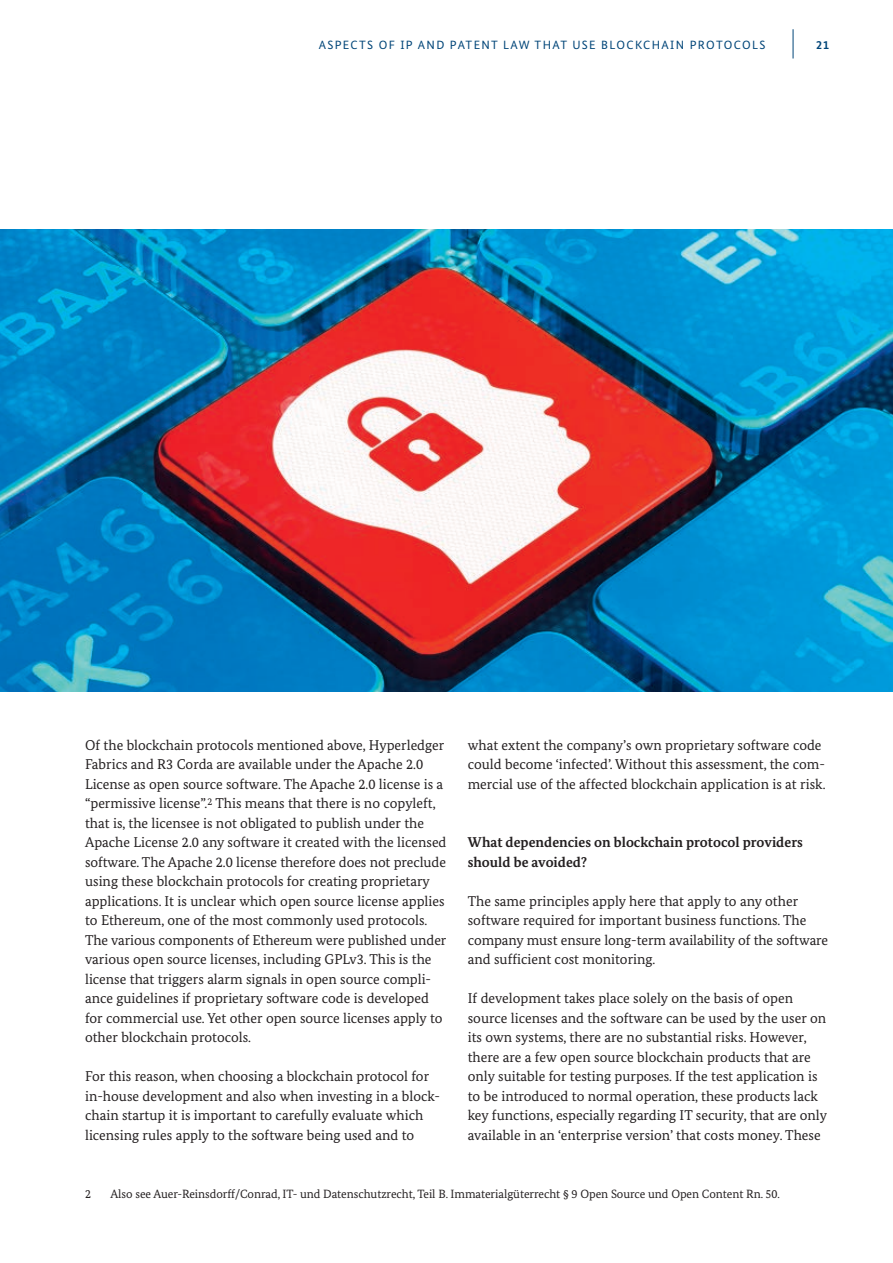
<style>
.page{position:relative;width:893px;height:1263px;background:#fff}
.page>*{position:absolute;margin:0;border:0;box-sizing:border-box;transform-origin:0 0}
.t1{font:14.25px/19.5px "Bundes Serif";color:#231f20}
.t2{font:700 14.25px/19.5px "Bundes Serif";color:#231f20}
.t3{font:12px "Bundes Serif";letter-spacing:-.005em;color:#231f20}
.t4{font:12px "Bundes Sans";letter-spacing:.11em;color:#004578}
.t5{font:700 12px "Bundes Sans";color:#004578}
</style>
<div class="page">
<hr style="left:793px;top:29px;width:1px;height:30px;background:#004578">
<img style="left:0;top:230px;width:893px;height:461px">
<p class="t4" style="left:319px;top:37px;width:448px">ASPECTS OF IP AND PATENT LAW THAT USE BLOCKCHAIN PROTOCOLS</p>
<p class="t5" style="left:816px;top:37px;width:15px">21</p>
<p class="t1" style="left:85px;top:735px;width:363px">Of the blockchain protocols mentioned above, Hyperledger Fabrics and R3 Corda are available under the Apache 2.0<br>License as open source software. The Apache 2.0 license is a “permissive license”.<sup>2</sup> This means that there is no copyleft, that is, the licensee is not obligated to publish under the Apache License 2.0 any software it created with the licensed software. The Apache 2.0 license therefore does not preclude using these blockchain protocols for creating proprietary applications. It is unclear which open source license applies to Ethereum, one of the most commonly used protocols.<br>The various components of Ethereum were published under various open source licenses, including GPLv3. This is the license that triggers alarm signals in open source compli&shy;ance guidelines if proprietary software code is developed for commercial use. Yet other open source licenses apply to other blockchain protocols.</p>
<p class="t1" style="left:85px;top:1066px;width:357px">For this reason, when choosing a blockchain protocol for in-house development and also when investing in a block&shy;chain startup it is important to carefully evaluate which licensing rules apply to the software being used and to</p>
<p class="t1" style="left:468px;top:735px;width:359px">what extent the company’s own proprietary software code could become ‘infected’. Without this assessment, the com&shy;mercial use of the affected blockchain application is at risk.</p>
<p class="t2" style="left:468px;top:832px;width:337px">What dependencies on blockchain protocol providers should be avoided?</p>
<p class="t1" style="left:468px;top:891px;width:362px">The same principles apply here that apply to any other software required for important business functions. The company must ensure long-term availability of the software and sufficient cost monitoring.</p>
<p class="t1" style="left:468px;top:988px;width:361px">If development takes place solely on the basis of open source licenses and the software can be used by the user on its own systems, there are no substantial risks. However, there are a few open source blockchain products that are only suitable for testing purposes. If the test application is to be introduced to normal operation, these products lack key functions, especially regarding IT security, that are only available in an ‘enterprise version’ that costs money. These</p>
<p class="t3" style="left:85px;top:1187px;width:7px">2</p>
<p class="t3" style="left:111px;top:1187px;width:671px">Also see Auer-Reinsdorff/Conrad, IT- und Datenschutzrecht, Teil B. Immaterialgüterrecht § 9 Open Source und Open Content Rn. 50.</p>
</div>
